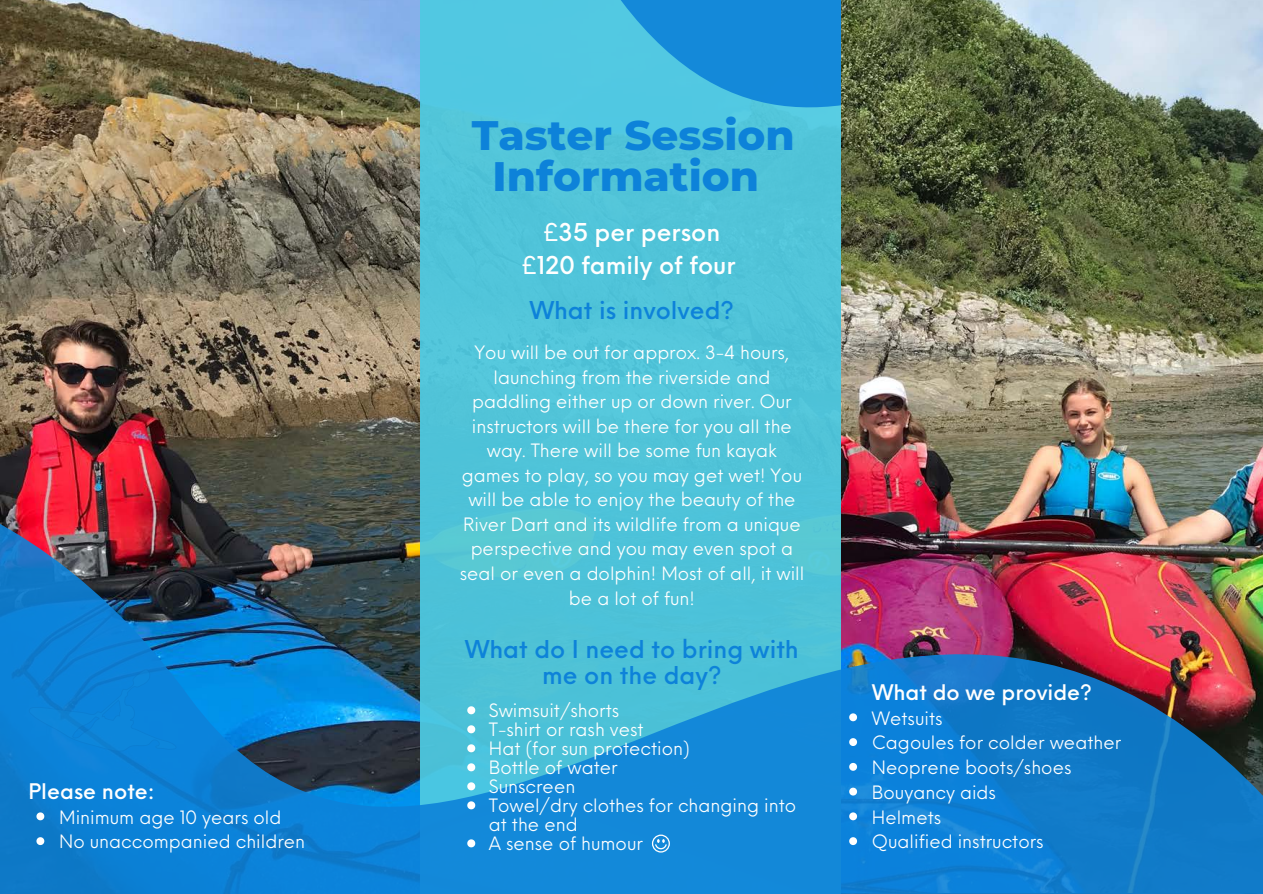
<style>
.page{position:relative;width:1263px;height:894px;background:#fff}
.page>*{position:absolute;margin:0;border:0;box-sizing:border-box;transform-origin:0 0}
.t1{font:800 42px "Montserrat";color:#0d82d9}
.t2{font:500 24px/26px "Neue Einstellung";color:#0d82d9;text-align:center}
.t3{font:500 24px "Neue Einstellung";color:#fff}
.t4{font:500 21px "Neue Einstellung";color:#fff}
.t5{font:18px/24.5px "Neue Einstellung";color:#fff}
</style>
<div class="page">
<img style="left:0;top:0;width:1263px;height:893px">
<svg style="left:467px;top:706px;width:8px;height:8px"></svg>
<svg style="left:467px;top:725px;width:8px;height:8px"></svg>
<svg style="left:467px;top:744px;width:8px;height:8px"></svg>
<svg style="left:467px;top:763px;width:8px;height:8px"></svg>
<svg style="left:467px;top:782px;width:8px;height:8px"></svg>
<svg style="left:467px;top:801px;width:8px;height:8px"></svg>
<svg style="left:467px;top:839px;width:8px;height:8px"></svg>
<svg style="left:652px;top:834px;width:18px;height:18px"></svg>
<svg style="left:849px;top:713px;width:8px;height:8px"></svg>
<svg style="left:849px;top:738px;width:8px;height:7px"></svg>
<svg style="left:849px;top:762px;width:8px;height:8px"></svg>
<svg style="left:849px;top:787px;width:8px;height:8px"></svg>
<svg style="left:849px;top:812px;width:8px;height:8px"></svg>
<svg style="left:849px;top:836px;width:8px;height:8px"></svg>
<svg style="left:36px;top:812px;width:8px;height:8px"></svg>
<svg style="left:36px;top:836px;width:8px;height:8px"></svg>
<p class="t4" style="left:29px;top:772px;width:128px">Please note:</p>
<p class="t5" style="left:59px;top:802px;width:224px">Minimum age 10 years old</p>
<p class="t5" style="left:59px;top:827px;width:248px">No unaccompanied children</p>
<p class="t1" style="left:472px;top:109px;width:324px">Taster Session</p>
<p class="t1" style="left:493px;top:151px;width:268px">Information</p>
<p class="t3" style="left:544px;top:211px;width:178px">£35 per person</p>
<p class="t3" style="left:522px;top:244px;width:215px">£120 family of four</p>
<p class="t2" style="left:530px;top:295px;width:206px">What is involved?</p>
<p class="t5" style="left:460px;top:338px;width:346px;text-align:center">You will be out for approx. 3-4 hours, launching from the riverside and paddling either up or down river. Our instructors will be there for you all the way. There will be some fun kayak games to play, so you may get wet! You will be able to enjoy the beauty of the River Dart and its wildlife from a unique perspective and you may even spot a seal or even a dolphin! Most of all, it will be a lot of fun!</p>
<p class="t2" style="left:465px;top:634px;width:335px">What do I need to bring with me on the day?</p>
<p class="t5" style="left:489px;top:696px;width:132px">Swimsuit/shorts</p>
<p class="t5" style="left:489px;top:715px;width:156px">T-shirt or rash vest</p>
<p class="t5" style="left:489px;top:734px;width:203px">Hat (for sun protection)</p>
<p class="t5" style="left:489px;top:753px;width:130px">Bottle of water</p>
<p class="t5" style="left:489px;top:772px;width:88px">Sunscreen</p>
<p class="t5" style="left:489px;top:794px;width:309px;line-height:19px">Towel/dry clothes for changing into at the end</p>
<p class="t5" style="left:489px;top:829px;width:156px">A sense of humour</p>
<p class="t4" style="left:872px;top:673px;width:222px">What do we provide?</p>
<p class="t5" style="left:872px;top:703px;width:72px">Wetsuits</p>
<p class="t5" style="left:872px;top:728px;width:251px">Cagoules for colder weather</p>
<p class="t5" style="left:872px;top:753px;width:201px">Neoprene boots/shoes</p>
<p class="t5" style="left:872px;top:778px;width:126px">Bouyancy aids</p>
<p class="t5" style="left:872px;top:802px;width:71px">Helmets</p>
<p class="t5" style="left:872px;top:827px;width:173px">Qualified instructors</p>
</div>
